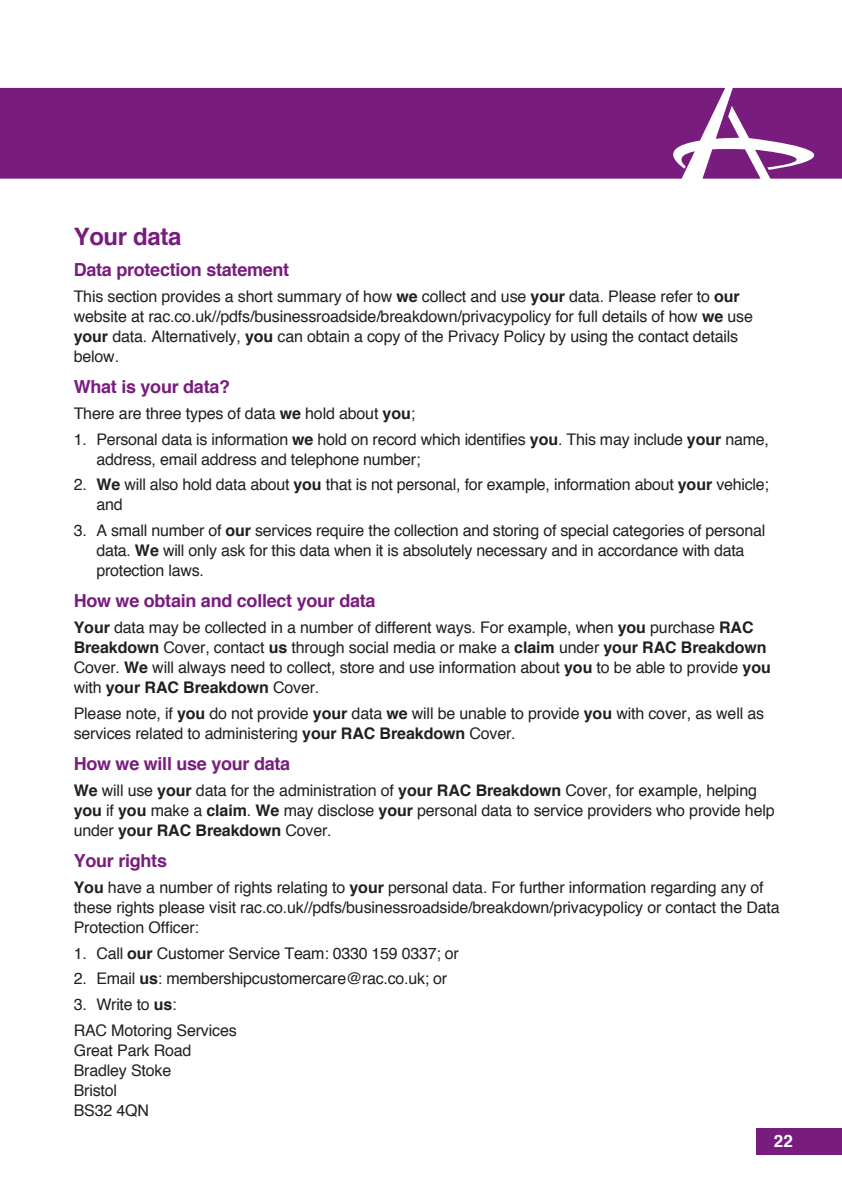
<style>
.page{position:relative;width:842px;height:1191px;background:#fff}
.page>*{position:absolute;margin:0;border:0;box-sizing:border-box;transform-origin:0 0}
.Main_body_heading{font:700 24px "Helvetica";letter-spacing:-.015em;color:#781d7d}
._02_Sub_Heading{font:700 18px "Helvetica";letter-spacing:-.015em;color:#781d7d}
.t1{font:700 17px "Helvetica";color:#fff}
._03_Body_Copy{font:16px/20px "Helvetica";letter-spacing:-.01em;color:#231f20}
._04_Body_Bullets{font:16px/20px "Helvetica";letter-spacing:-.015em;color:#231f20}
.s1{font-weight:700}
</style>
<div class="page">
<div style="left:0;top:88px;width:702px;height:91px;background:#781d7d"></div>
<svg style="left:702px;top:88px;width:140px;height:91px"></svg>
<div style="left:757px;top:1128px;width:85px;height:27px;background:#781d7d"></div>
<p class="Main_body_heading" style="left:74px;top:217px;width:109px">Your data</p>
<p class="_02_Sub_Heading" style="left:74px;top:255px;width:217px">Data protection statement</p>
<p class="_03_Body_Copy" style="left:74px;top:287px;width:681px">This section provides a short summary of how <span class="s1">we</span> collect and use <span class="s1">your</span> data. Please refer to <span class="s1">our </span>website at rac.co.uk//pdfs/businessroadside/breakdown/privacypolicy for full details of how <span class="s1">we</span> use <span class="s1">your</span> data. Alternatively, <span class="s1">you</span> can obtain a copy of the Privacy Policy by using the contact details below.</p>
<p class="_02_Sub_Heading" style="left:74px;top:372px;width:158px">What is your data?</p>
<p class="_03_Body_Copy" style="left:74px;top:404px;width:343px">There are three types of data <span class="s1">we</span> hold about <span class="s1">you</span>;</p>
<p class="_04_Body_Bullets" style="left:96px;top:429px;width:674px;text-indent:-23px">1. Personal data is information <span class="s1">we</span> hold on record which identifies <span class="s1">you</span>. This may include <span class="s1">your</span> name, address, email address and telephone number;</p>
<p class="_04_Body_Bullets" style="left:96px;top:475px;width:674px;text-indent:-23px">2. <span class="s1">We</span> will also hold data about <span class="s1">you</span> that is not personal, for example, information about <span class="s1">your</span> vehicle; and</p>
<p class="_04_Body_Bullets" style="left:96px;top:521px;width:670px;text-indent:-23px">3. A small number of <span class="s1">our</span> services require the collection and storing of special categories of personal data. <span class="s1">We</span> will only ask for this data when it is absolutely necessary and in accordance with data protection laws.</p>
<p class="_02_Sub_Heading" style="left:74px;top:586px;width:303px">How we obtain and collect your data</p>
<p class="_03_Body_Copy" style="left:74px;top:618px;width:699px"><span class="s1">Your</span> data may be collected in a number of different ways. For example, when <span class="s1">you</span> purchase <span class="s1">RAC Breakdown</span> Cover, contact <span class="s1">us</span> through social media or make a <span class="s1">claim</span> under <span class="s1">your RAC Breakdown </span>Cover. <span class="s1">We</span> will always need to collect, store and use information about <span class="s1">you</span> to be able to provide <span class="s1">you </span>with <span class="s1">your RAC Breakdown</span> Cover.</p>
<p class="_03_Body_Copy" style="left:74px;top:703px;width:692px">Please note, if <span class="s1">you</span> do not provide <span class="s1">your</span> data <span class="s1">we</span> will be unable to provide <span class="s1">you</span> with cover, as well as services related to administering <span class="s1">your RAC Breakdown</span> Cover.</p>
<p class="_02_Sub_Heading" style="left:74px;top:749px;width:218px">How we will use your data</p>
<p class="_03_Body_Copy" style="left:74px;top:780px;width:702px"><span class="s1">We</span> will use <span class="s1">your</span> data for the administration of <span class="s1">your RAC Breakdown</span> Cover, for example, helping <span class="s1">you</span> if <span class="s1">you</span> make a <span class="s1">claim</span>. <span class="s1">We</span> may disclose <span class="s1">your</span> personal data to service providers who provide help under <span class="s1">your RAC Breakdown</span> Cover.</p>
<p class="_02_Sub_Heading" style="left:74px;top:846px;width:95px">Your rights</p>
<p class="_03_Body_Copy" style="left:74px;top:877px;width:707px"><span class="s1">You</span> have a number of rights relating to <span class="s1">your</span> personal data. For further information regarding any of these rights please visit rac.co.uk//pdfs/businessroadside/breakdown/privacypolicy or contact the Data<br>Protection Officer:</p>
<p class="_04_Body_Bullets" style="left:74px;top:943px;width:387px">1. Call <span class="s1">our</span> Customer Service Team: 0330 159 0337; or</p>
<p class="_04_Body_Bullets" style="left:74px;top:969px;width:375px">2. Email <span class="s1">us</span>: membershipcustomercare@rac.co.uk; or</p>
<p class="_04_Body_Bullets" style="left:74px;top:994px;width:105px">3. Write to <span class="s1">us</span>:</p>
<p class="_03_Body_Copy" style="left:74px;top:1020px;width:165px">RAC Motoring Services<br>Great Park Road<br>Bradley Stoke<br>Bristol<br>BS32 4QN</p>
<p class="t1" style="left:774px;top:1127px;width:20px">22</p>
</div>
